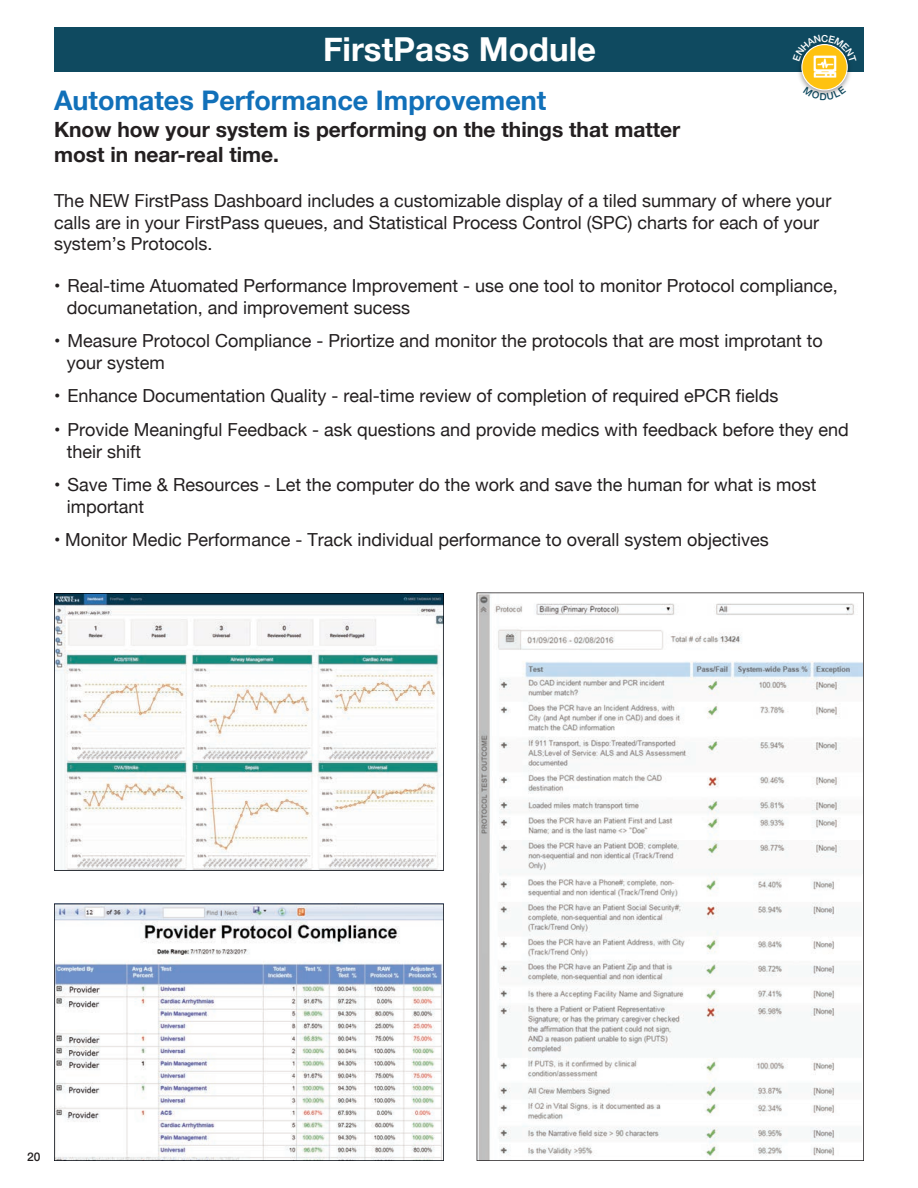
<style>
.page{position:relative;width:918px;height:1188px;background:#fff}
.page>*{position:absolute;margin:0;border:0;box-sizing:border-box;transform-origin:0 0}
.t1{font:700 33px "Helvetica Neue";color:#fff}
.t2{font:700 27px "Helvetica Neue";color:#1170b9}
.t3{font:700 21px/25.2px "Helvetica Neue";color:#231f20}
.t4{font:18px/21.6px "Helvetica Neue";color:#231f20}
.t5{font:500 12px "Helvetica Neue LT Std";color:#231f20}
</style>
<div class="page">
<div style="left:54px;top:27px;width:810px;height:45px;background:#0f4a60"></div>
<svg style="left:54px;top:593px;width:390px;height:278px"></svg>
<svg style="left:54px;top:904px;width:390px;height:257px"></svg>
<svg style="left:477px;top:592px;width:387px;height:569px"></svg>
<svg style="left:798px;top:44px;width:53px;height:52px"></svg>
<p class="t1" style="left:323px;top:23px;width:275px">FirstPass Module</p>
<p class="t2" style="left:54px;top:79px;width:494px">Automates Performance Improvement</p>
<p class="t3" style="left:54px;top:117px;width:628px">Know how your system is performing on the things that matter most in near-real time.</p>
<p class="t4" style="left:54px;top:191px;width:779px">The NEW FirstPass Dashboard includes a customizable display of a tiled summary of where your calls are in your FirstPass queues, and Statistical Process Control (SPC) charts for each of your system’s Protocols.</p>
<p class="t4" style="left:67px;top:276px;width:772px;text-indent:-13px">• Real-time Atuomated Performance Improvement - use one tool to monitor Protocol compliance, documanetation, and improvement sucess</p>
<p class="t4" style="left:67px;top:331px;width:757px;text-indent:-13px">• Measure Protocol Compliance - Priortize and monitor the protocols that are most improtant to your system</p>
<p class="t4" style="left:54px;top:386px;width:726px">• Enhance Documentation Quality - real-time review of completion of required ePCR fields</p>
<p class="t4" style="left:67px;top:420px;width:783px;text-indent:-13px">• Provide Meaningful Feedback - ask questions and provide medics with feedback before they end their shift</p>
<p class="t4" style="left:67px;top:475px;width:751px;text-indent:-13px">• Save Time &amp; Resources - Let the computer do the work and save the human for what is most important</p>
<p class="t4" style="left:54px;top:530px;width:716px">• Monitor Medic Performance - Track individual performance to overall system objectives</p>
<p class="t5" style="left:27px;top:1150px;width:15px">20</p>
</div>
